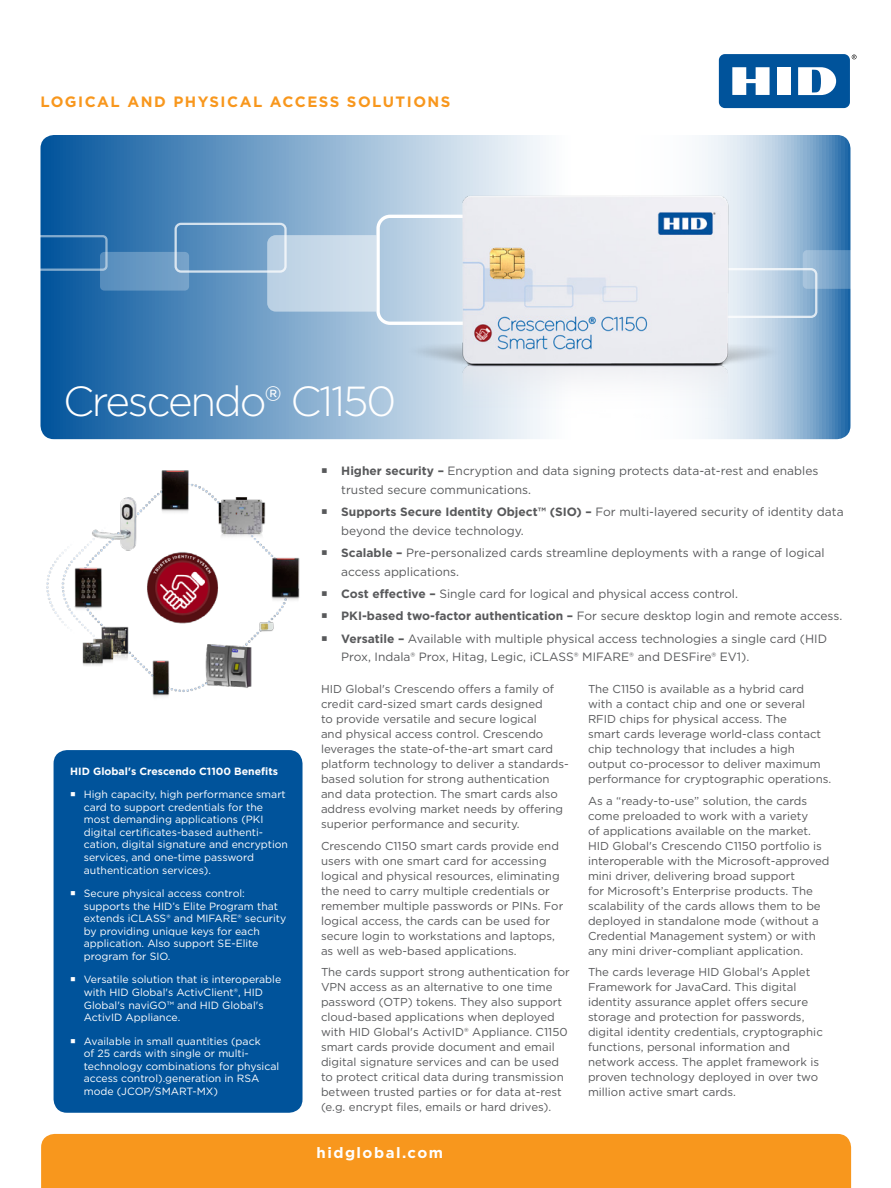
<style>
.page{position:relative;width:891px;height:1188px;background:#fff}
.page>*{position:absolute;margin:0;border:0;box-sizing:border-box;transform-origin:0 0}
.t1{font:300 42px "Gotham";letter-spacing:-.05em;color:#fff}
.t2{font:700 15px "Gotham";letter-spacing:.1em;color:#f8971d}
.t3{font:700 15px "Gotham";letter-spacing:.1em;color:#fff}
.t4{font:12px/18.8px "Gotham";color:#58595b}
.Body{font:11.55px/15px "Gotham";color:#58595b}
.t5{font:10.5px/12.6px "Gotham";color:#fff}
.Bluebox_header{font:700 10.5px "Gotham";color:#fff}
.s1{font-weight:700}
</style>
<div class="page">
<svg style="left:852px;top:55px;width:5px;height:4px"></svg>
<div style="left:719px;top:54px;width:131px;height:54px;background:#00539b;border-radius:6px"></div>
<div style="left:777px;top:67px;width:14px;height:28px;background:#fff"></div>
<svg style="left:732px;top:67px;width:38px;height:28px"></svg>
<svg style="left:798px;top:67px;width:38px;height:28px"></svg>
<svg style="left:40px;top:135px;width:810px;height:304px;background:#76a3c9"></svg>
<div style="left:175px;top:223px;width:112px;height:50px;border:2px solid #fff;border-radius:5px"></div>
<svg style="left:100px;top:252px;width:89px;height:39px;background:#6999c4"></svg>
<svg style="left:40px;top:235px;width:68px;height:36px;background:#276daa"></svg>
<svg style="left:267px;top:235px;width:109px;height:77px;background:#c6d8e8"></svg>
<div style="left:705px;top:268px;width:112px;height:50px;border:2px solid #fff;border-radius:5px"></div>
<svg style="left:803px;top:250px;width:47px;height:39px;background:#83abce"></svg>
<div style="left:41px;top:1134px;width:810px;height:54px;background:#f8971d"></div>
<div style="left:54px;top:750px;width:249px;height:363px;background:#00539b;border-radius:14px"></div>
<img style="left:398px;top:189px;width:391px;height:239px">
<img style="left:46px;top:470px;width:254px;height:227px">
<p class="t2" style="left:40px;top:92px;width:412px">LOGICAL AND PHYSICAL ACCESS SOLUTIONS</p>
<p class="t1" style="left:63px;top:375px;width:335px">Crescendo® C1150</p>
<p class="Bluebox_header" style="left:70px;top:764px;width:209px">HID Global's Crescendo C1100 Benefits</p>
<p class="t5" style="left:84px;top:788px;width:206px">High capacity, high performance smart card to support credentials for the most demanding applications (PKI digital certificates-based authenti&shy;cation, digital signature and encryption services, and one-time password authentication services).</p>
<p class="t5" style="left:84px;top:887px;width:204px">Secure physical access control: supports the HID’s Elite Program that extends iCLASS® and MIFARE® security by providing unique keys for each application. Also support SE-Elite program for SIO.</p>
<p class="t5" style="left:84px;top:973px;width:199px">Versatile solution that is interoperable with HID Global's ActivClient®, HID Global's naviGO™ and HID Global's ActivID Appliance.</p>
<p class="t5" style="left:84px;top:1034px;width:197px">Available in small quantities (pack<br>of 25 cards with single or multi&shy;technology combinations for physical access control).generation in RSA mode (JCOP/SMART-MX)</p>
<p class="t4" style="left:341px;top:461px;width:479px"><span class="s1">Higher security –</span> Encryption and data signing protects data-at-rest and enables trusted secure communications.</p>
<p class="t4" style="left:341px;top:502px;width:504px"><span class="s1">Supports Secure Identity Object™ (SIO) –</span> For multi-layered security of identity data beyond the device technology.</p>
<p class="t4" style="left:341px;top:543px;width:485px"><span class="s1">Scalable –</span> Pre-personalized cards streamline deployments with a range of logical access applications.</p>
<p class="t4" style="left:341px;top:584px;width:398px"><span class="s1">Cost effective –</span> Single card for logical and physical access control.</p>
<p class="t4" style="left:341px;top:606px;width:503px"><span class="s1">PKI-based two-factor authentication –</span> For secure desktop login and remote access.</p>
<p class="t4" style="left:341px;top:629px;width:487px"><span class="s1">Versatile –</span> Available with multiple physical access technologies a single card (HID<br>Prox, Indala® Prox, Hitag, Legic, iCLASS® MIFARE® and DESFire® EV1).</p>
<p class="Body" style="left:321px;top:681px;width:249px">HID Global's Crescendo offers a family of credit card-sized smart cards designed<br>to provide versatile and secure logical<br>and physical access control. Crescendo leverages the state-of-the-art smart card platform technology to deliver a standards&shy;based solution for strong authentication and data protection. The smart cards also address evolving market needs by offering superior performance and security.</p>
<p class="Body" style="left:321px;top:838px;width:244px">Crescendo C1150 smart cards provide end users with one smart card for accessing logical and physical resources, eliminating the need to carry multiple credentials or remember multiple passwords or PINs. For logical access, the cards can be used for secure login to workstations and laptops, as well as web-based applications.</p>
<p class="Body" style="left:321px;top:965px;width:250px">The cards support strong authentication for VPN access as an alternative to one time password (OTP) tokens. They also support cloud-based applications when deployed with HID Global's ActivID® Appliance. C1150 smart cards provide document and email digital signature services and can be used to protect critical data during transmission between trusted parties or for data at-rest (e.g. encrypt files, emails or hard drives).</p>
<p class="Body" style="left:588px;top:681px;width:245px">The C1150 is available as a hybrid card with a contact chip and one or several RFID chips for physical access. The<br>smart cards leverage world-class contact chip technology that includes a high output co-processor to deliver maximum performance for cryptographic operations.</p>
<p class="Body" style="left:588px;top:793px;width:243px">As a “ready-to-use” solution, the cards come preloaded to work with a variety<br>of applications available on the market.<br>HID Global's Crescendo C1150 portfolio is interoperable with the Microsoft-approved mini driver, delivering broad support<br>for Microsoft’s Enterprise products. The scalability of the cards allows them to be deployed in standalone mode (without a Credential Management system) or with any mini driver-compliant application.</p>
<p class="Body" style="left:588px;top:965px;width:236px">The cards leverage HID Global's Applet Framework for JavaCard. This digital identity assurance applet offers secure storage and protection for passwords, digital identity credentials, cryptographic functions, personal information and network access. The applet framework is proven technology deployed in over two million active smart cards.</p>
<p class="t3" style="left:316px;top:1142px;width:128px">hidglobal.com</p>
</div>
